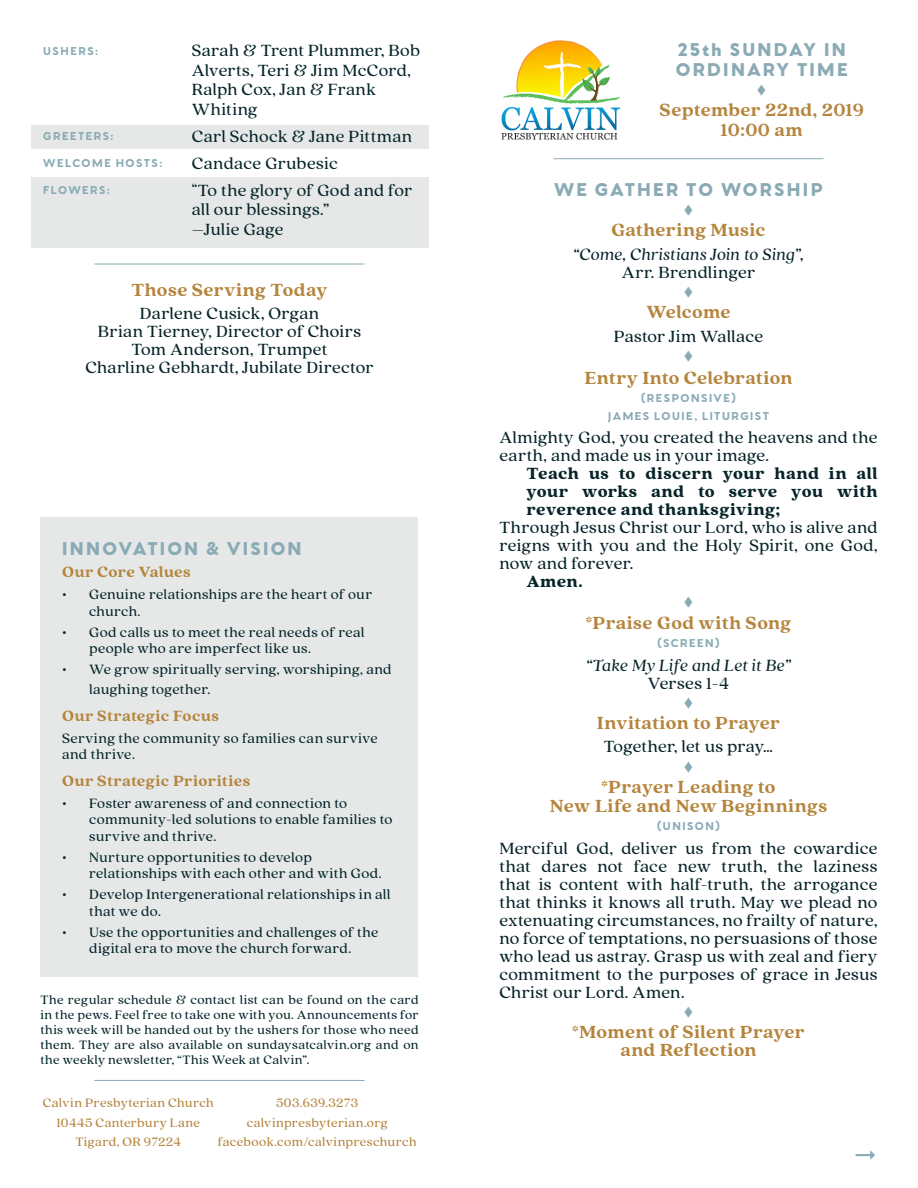
<style>
.page{position:relative;width:918px;height:1188px;background:#fff}
.page>*{position:absolute;margin:0;border:0;box-sizing:border-box;transform-origin:0 0}
.Heading_2{font:800 19.5px/18px "Quincy CF";letter-spacing:.015em;color:#b5853d;text-align:center}
.Heading_1{font:900 19.5px/19.5px "Venti CF";letter-spacing:.11em;color:#8aabb5}
.Body_Copy_Regular{font:18px/18px "Quincy CF Text";letter-spacing:.015em;color:#072429;text-align:justify}
.Body_Copy_Centered{font:18px "Quincy CF Text";letter-spacing:.015em;color:#072429}
.t1{font:18px/19.5px "Quincy CF Text";letter-spacing:.015em;color:#07262b}
.Body_Copy_Bold{font:900 18px/18px "Quincy CF";letter-spacing:.02em;color:#072429;text-align:justify}
.Body_Copy_Italics{font:italic 18px "Quincy CF Text";letter-spacing:.015em;color:#072429}
.Body_Copy_Regular-2{font:900 18px "Quincy CF";color:#072429}
.Heading_2-2{font:800 16.5px "Quincy CF";letter-spacing:.02em;color:#b5853d}
.t2{font:15px/16.5px "Quincy CF Text";letter-spacing:.025em;color:#05262b}
.t3{font:13.5px/15px "Quincy CF Text";letter-spacing:.025em;color:#05262b;text-align:justify}
.t4{font:13.5px "Quincy CF Text";letter-spacing:.03em;color:#b5843d}
.Small_Text{font:800 12px "Venti CF";letter-spacing:.13em;color:#89aab5}
.s1{font-size:16.5px;color:#05262b}
</style>
<div class="page">
<hr style="left:554px;top:158px;width:270px;height:1px;background:#89aab5">
<img style="left:501px;top:40px;width:120px;height:100px">
<div style="left:40px;top:518px;width:378px;height:459px;background:#e5e8e7"></div>
<hr style="left:94px;top:1080px;width:270px;height:1px;background:#89aab5">
<div style="left:31px;top:125px;width:398px;height:24px;background:#e5e8e7"></div>
<div style="left:31px;top:177px;width:398px;height:71px;background:#e5e8e7"></div>
<hr style="left:94px;top:264px;width:270px;height:1px;background:#89aab5">
<p class="Small_Text" style="left:43px;top:43px;width:56px">USHERS:</p>
<p class="t1" style="left:192px;top:41px;width:230px">Sarah &amp; Trent Plummer, Bob<br>Alverts, Teri &amp; Jim McCord,<br>Ralph Cox, Jan &amp; Frank<br>Whiting</p>
<p class="Small_Text" style="left:43px;top:129px;width:72px">GREETERS:</p>
<p class="t1" style="left:192px;top:127px;width:222px">Carl Schock &amp; Jane Pittman</p>
<p class="Small_Text" style="left:43px;top:156px;width:121px">WELCOME HOSTS:</p>
<p class="t1" style="left:192px;top:154px;width:148px">Candace Grubesic</p>
<p class="Small_Text" style="left:43px;top:183px;width:68px">FLOWERS:</p>
<p class="t1" style="left:192px;top:181px;width:222px"><span class="s1">“</span>To the glory of God and for all our blessings.”</p>
<p class="t1" style="left:192px;top:220px;width:93px">–Julie Gage</p>
<p class="Heading_2" style="left:132px;top:281px;width:197px">Those Serving Today</p>
<p class="Body_Copy_Centered" style="left:140px;top:303px;width:181px">Darlene Cusick, Organ</p>
<p class="Body_Copy_Centered" style="left:98px;top:321px;width:265px">Brian Tierney, Director of Choirs</p>
<p class="Body_Copy_Centered" style="left:132px;top:339px;width:197px">Tom Anderson, Trumpet</p>
<p class="Body_Copy_Centered" style="left:85px;top:357px;width:289px">Charline Gebhardt, Jubilate Director</p>
<p class="Heading_1" style="left:62px;top:539px;width:241px">INNOVATION &amp; VISION</p>
<p class="Heading_2-2" style="left:62px;top:562px;width:130px">Our Core Values</p>
<p class="t2" style="left:89px;top:586px;width:284px;text-indent:-27px">• Genuine relationships are the heart of our church.</p>
<p class="t2" style="left:89px;top:624px;width:277px;text-indent:-27px">• God calls us to meet the real needs of real people who are imperfect like us.</p>
<p class="t2" style="left:89px;top:660px;width:304px;line-height:19.5px;text-indent:-27px">• We grow spiritually serving, worshiping, and laughing together.</p>
<p class="Heading_2-2" style="left:62px;top:706px;width:158px">Our Strategic Focus</p>
<p class="t2" style="left:62px;top:730px;width:317px">Serving the community so families can survive and thrive.</p>
<p class="Heading_2-2" style="left:62px;top:771px;width:190px">Our Strategic Priorities</p>
<p class="t2" style="left:89px;top:795px;width:305px;text-indent:-27px">• Foster awareness of and connection to community-led solutions to enable families to survive and thrive.</p>
<p class="t2" style="left:89px;top:849px;width:294px;text-indent:-27px">• Nurture opportunities to develop relationships with each other and with God.</p>
<p class="t2" style="left:89px;top:887px;width:303px;text-indent:-27px">• Develop Intergenerational relationships in all that we do.</p>
<p class="t2" style="left:62px;top:924px;width:318px;text-align:center">• Use the opportunities and challenges of the digital era to move the church forward.</p>
<p class="t3" style="left:40px;top:993px;width:380px">The regular schedule &amp; contact list can be found on the card in the pews. Feel free to take one with you. Announcements for this week will be handed out by the ushers for those who need them. They are also available on sundaysatcalvin.org and on the weekly newsletter, “This Week at Calvin”.</p>
<p class="t4" style="left:43px;top:1095px;width:173px">Calvin Presbyterian Church</p>
<p class="t4" style="left:56px;top:1115px;width:145px">10445 Canterbury Lane</p>
<p class="t4" style="left:75px;top:1134px;width:107px">Tigard, OR 97224</p>
<p class="t4" style="left:276px;top:1095px;width:84px">503.639.3273</p>
<p class="t4" style="left:247px;top:1115px;width:143px">calvinpresbyterian.org</p>
<p class="t4" style="left:218px;top:1134px;width:200px">facebook.com/calvinpreschurch</p>
<p class="Heading_1" style="left:676px;top:41px;width:173px">25th SUNDAY IN<br>ORDINARY TIME</p>
<p class="Heading_2" style="left:660px;top:102px;width:206px">September 22nd, 2019</p>
<p class="Heading_2" style="left:721px;top:121px;width:84px">10:00 am</p>
<p class="Heading_1" style="left:554px;top:181px;width:270px">WE GATHER TO WORSHIP</p>
<p class="Heading_2" style="left:611px;top:222px;width:156px">Gathering Music</p>
<p class="Body_Copy_Italics" style="left:573px;top:244px;width:232px">“Come, Christians Join to Sing”,</p>
<p class="Body_Copy_Centered" style="left:622px;top:262px;width:135px">Arr. Brendlinger</p>
<p class="Heading_2" style="left:646px;top:304px;width:86px">Welcome</p>
<p class="Body_Copy_Centered" style="left:614px;top:326px;width:151px">Pastor Jim Wallace</p>
<p class="Heading_2" style="left:585px;top:369px;width:209px">Entry Into Celebration</p>
<p class="Small_Text" style="left:641px;top:390px;width:96px">(RESPONSIVE)</p>
<p class="Small_Text" style="left:608px;top:408px;width:163px">JAMES LOUIE, LITURGIST</p>
<p class="Body_Copy_Regular" style="left:500px;top:429px;width:380px">Almighty God, you created the heavens and the earth, and made us in your image.</p>
<p class="Body_Copy_Bold" style="left:527px;top:465px;width:353px">Teach us to discern your hand in all your works and to serve you with reverence and thanksgiving;</p>
<p class="Body_Copy_Regular" style="left:500px;top:519px;width:380px">Through Jesus Christ our Lord, who is alive and reigns with you and the Holy Spirit, one God, now and forever.</p>
<p class="Body_Copy_Regular-2" style="left:527px;top:570px;width:58px">Amen.</p>
<p class="Heading_2" style="left:586px;top:614px;width:207px">*Praise God with Song</p>
<p class="Small_Text" style="left:657px;top:636px;width:64px">(SCREEN)</p>
<p class="Body_Copy_Italics" style="left:586px;top:654px;width:206px">“Take My Life and Let it Be”</p>
<p class="Body_Copy_Centered" style="left:648px;top:672px;width:83px">Verses 1-4</p>
<p class="Heading_2" style="left:597px;top:714px;width:185px">Invitation to Prayer</p>
<p class="Body_Copy_Centered" style="left:604px;top:736px;width:171px">Together, let us pray…</p>
<p class="Heading_2" style="left:602px;top:778px;width:175px">*Prayer Leading to</p>
<p class="Heading_2" style="left:550px;top:798px;width:279px">New Life and New Beginnings</p>
<p class="Small_Text" style="left:657px;top:819px;width:64px">(UNISON)</p>
<p class="Body_Copy_Regular" style="left:500px;top:839px;width:379px">Merciful God, deliver us from the cowardice that dares not face new truth, the laziness that is content with half-truth, the arrogance that thinks it knows all truth. May we plead no extenuating circumstances, no frailty of nature,</p>
<p class="Body_Copy_Regular" style="left:500px;top:929px;width:380px">no force of temptations, no persuasions of those who lead us astray. Grasp us with zeal and fiery commitment to the purposes of grace in Jesus Christ our Lord. Amen.</p>
<p class="Heading_2" style="left:572px;top:1024px;width:234px">*Moment of Silent Prayer and Reflection</p>
</div>
